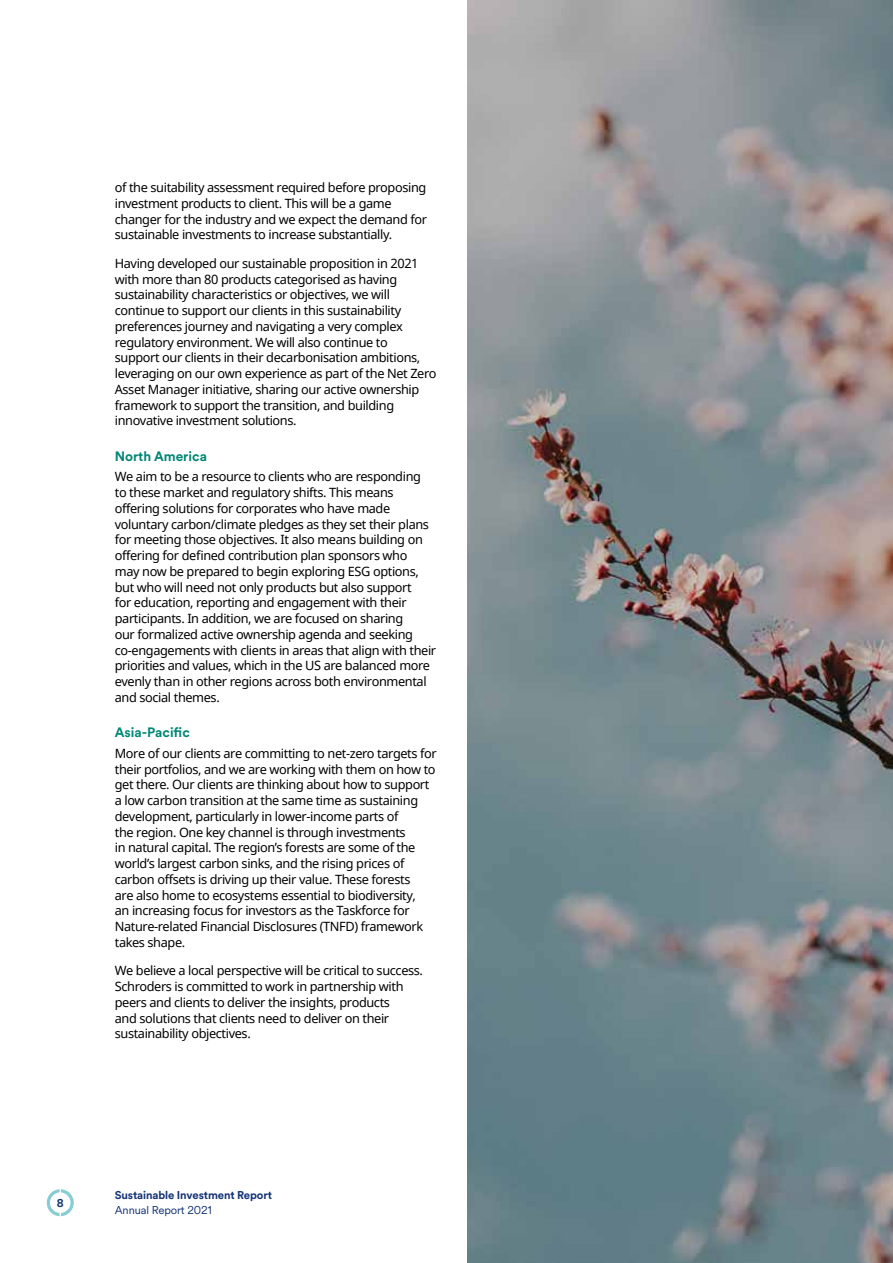
<style>
.page{position:relative;width:893px;height:1263px;background:#fff}
.page>*{position:absolute;margin:0;border:0;box-sizing:border-box;transform-origin:0 0}
.t1{font:700 13.5px "Schroders Circular";color:#008674}
.t2{font:12.75px/15.8px "Noto Sans";letter-spacing:-.03em;color:#000}
.t3{font:700 11.25px "Schroders Circular";letter-spacing:-.01em;color:#123274}
.t4{font:11.25px "Schroders Circular";letter-spacing:-.01em;color:#123274}
</style>
<div class="page">
<img style="left:468px;top:0;width:425px;height:1263px">
<svg style="left:47px;top:1189px;width:27px;height:27px"></svg>
<p class="t2" style="left:115px;top:179px;width:314px">of the suitability assessment required before proposing investment products to client. This will be a game changer for the industry and we expect the demand for sustainable investments to increase substantially.</p>
<p class="t2" style="left:115px;top:255px;width:323px">Having developed our sustainable proposition in 2021 with more than 80 products categorised as having sustainability characteristics or objectives, we will continue to support our clients in this sustainability preferences journey and navigating a very complex regulatory environment. We will also continue to<br>support our clients in their decarbonisation ambitions, leveraging on our own experience as part of the Net Zero Asset Manager initiative, sharing our active ownership framework to support the transition, and building innovative investment solutions.</p>
<p class="t1" style="left:115px;top:447px;width:94px">North America</p>
<p class="t2" style="left:115px;top:469px;width:323px">We aim to be a resource to clients who are responding<br>to these market and regulatory shifts. This means offering solutions for corporates who have made voluntary carbon/climate pledges as they set their plans for meeting those objectives. It also means building on offering for defined contribution plan sponsors who<br>may now be prepared to begin exploring ESG options, but who will need not only products but also support<br>for education, reporting and engagement with their participants. In addition, we are focused on sharing<br>our formalized active ownership agenda and seeking co-engagements with clients in areas that align with their priorities and values, which in the US are balanced more evenly than in other regions across both environmental and social themes.</p>
<p class="t1" style="left:115px;top:723px;width:77px">Asia-Pacific</p>
<p class="t2" style="left:115px;top:745px;width:323px">More of our clients are committing to net-zero targets for their portfolios, and we are working with them on how to get there. Our clients are thinking about how to support a low carbon transition at the same time as sustaining development, particularly in lower-income parts of<br>the region. One key channel is through investments<br>in natural capital. The region’s forests are some of the world’s largest carbon sinks, and the rising prices of carbon offsets is driving up their value. These forests<br>are also home to ecosystems essential to biodiversity,<br>an increasing focus for investors as the Taskforce for Nature-related Financial Disclosures (TNFD) framework takes shape.</p>
<p class="t2" style="left:115px;top:962px;width:310px">We believe a local perspective will be critical to success.<br>Schroders is committed to work in partnership with peers and clients to deliver the insights, products<br>and solutions that clients need to deliver on their sustainability objectives.</p>
<p class="t3" style="left:57px;top:1195px;width:8px">8</p>
<p class="t3" style="left:115px;top:1188px;width:159px">Sustainable Investment Report</p>
<p class="t4" style="left:115px;top:1203px;width:98px">Annual Report 2021</p>
</div>
